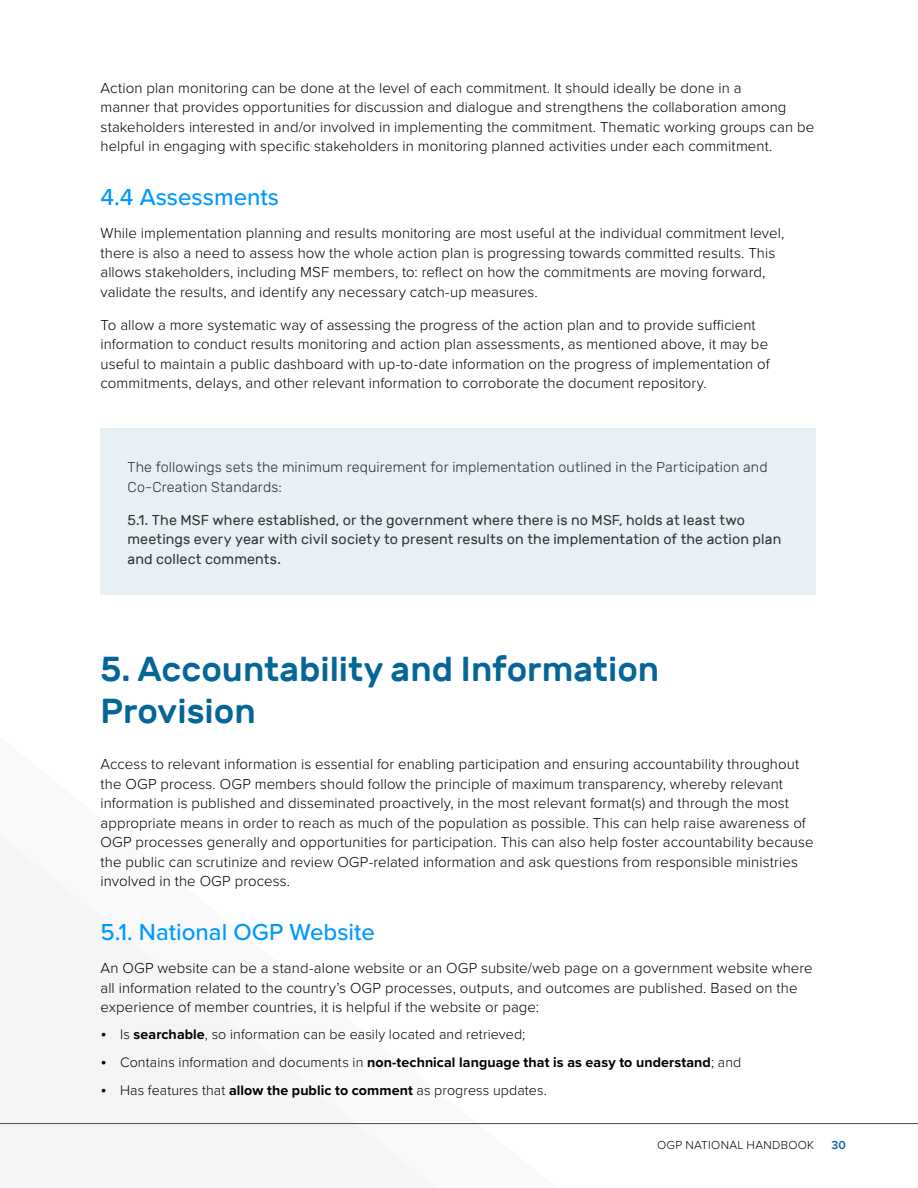
<style>
.page{position:relative;width:918px;height:1188px;background:#fff}
.page>*{position:absolute;margin:0;border:0;box-sizing:border-box;transform-origin:0 0}
.t1{font:500 34.5px/42px "Rubik";color:#046598}
.t2{font:500 24px "Proxima Nova";color:#09f}
.t3{font:300 15px/19.5px "Proxima Nova";letter-spacing:.005em;color:#000}
.t4{font:14.25px/19.5px "Rubik";letter-spacing:.01em;color:#343433}
.t5{font:300 14.25px "Proxima Nova";letter-spacing:.005em;color:#000}
.t6{font:300 14.25px/19.5px "Rubik";letter-spacing:.005em;color:#343433}
.t7{font:700 14.25px "Proxima Nova";letter-spacing:.005em;color:#000}
.t8{font:300 12px "Proxima Nova";letter-spacing:.025em;color:#000}
.t9{font:600 12px "Proxima Nova";color:#046597}
.s1{font-size:18px}
.s2{font-weight:700}
.s3{font-weight:300;font-size:18px}
.s4{font-weight:300}
</style>
<div class="page">
<hr style="left:0;top:1123px;width:918px;height:1px;background:#504d4c">
<div style="left:100px;top:429px;width:716px;height:166px;background:#e6f0f5"></div>
<p class="t3" style="left:100px;top:77px;width:715px">Action plan monitoring can be done at the level of each commitment. It should ideally be done in a<br>manner that provides opportunities for discussion and dialogue and strengthens the collaboration among stakeholders interested in and/or involved in implementing the commitment. Thematic working groups can be helpful in engaging with specific stakeholders in monitoring planned activities under each commitment.</p>
<h2 class="t2" style="left:100px;top:179px;width:180px">4.4 Assessments</h2>
<p class="t3" style="left:100px;top:223px;width:685px">While implementation planning and results monitoring are most useful at the individual commitment level, there is also a need to assess how the whole action plan is progressing towards committed results. This allows stakeholders, including MSF members, to: reflect on how the commitments are moving forward, validate the results, and identify any necessary catch-up measures.</p>
<p class="t3" style="left:100px;top:314px;width:671px">To allow a more systematic way of assessing the progress of the action plan and to provide sufficient information to conduct results monitoring and action plan assessments, as mentioned above, it may be useful to maintain a public dashboard with up-to-date information on the progress of implementation of commitments, delays, and other relevant information to corroborate the document repository.</p>
<p class="t6" style="left:128px;top:458px;width:642px">The followings sets the minimum requirement for implementation outlined in the Participation and<br>Co-Creation Standards:</p>
<p class="t4" style="left:128px;top:510px;width:655px">5.1. The MSF where established, or the government where there is no MSF, holds at least two meetings every year with civil society to present results on the implementation of the action plan and collect comments.</p>
<h1 class="t1" style="left:100px;top:648px;width:560px">5. Accountability and Information<br>Provision</h1>
<p class="t3" style="left:100px;top:754px;width:715px">Access to relevant information is essential for enabling participation and ensuring accountability throughout the OGP process. OGP members should follow the principle of maximum transparency, whereby relevant information is published and disseminated proactively, in the most relevant format(s) and through the most appropriate means in order to reach as much of the population as possible. This can help raise awareness of OGP processes generally and opportunities for participation. This can also help foster accountability because the public can scrutinize and review OGP-related information and ask questions from responsible ministries involved in the OGP process.</p>
<h2 class="t2" style="left:100px;top:914px;width:276px">5.1. National OGP Website</h2>
<p class="t3" style="left:100px;top:958px;width:714px">An OGP website can be a stand-alone website or an OGP subsite/web page on a government website where all information related to the country’s OGP processes, outputs, and outcomes are published. Based on the experience of member countries, it is helpful if the website or page:</p>
<p class="t5" style="left:100px;top:1023px;width:426px"><span class="s1">•</span> Is <span class="s2">searchable</span>, so information can be easily located and retrieved;</p>
<p class="t7" style="left:100px;top:1051px;width:642px"><span class="s3">•</span> <span class="s4">Contains information and documents in</span> non-technical language that is as easy to understand<span class="s4">; and</span></p>
<p class="t5" style="left:100px;top:1079px;width:448px"><span class="s1">•</span> Has features that <span class="s2">allow the public to comment</span> as progress updates.</p>
<p class="t8" style="left:657px;top:1137px;width:159px">OGP NATIONAL HANDBOOK</p>
<p class="t9" style="left:831px;top:1137px;width:16px">30</p>
</div>
